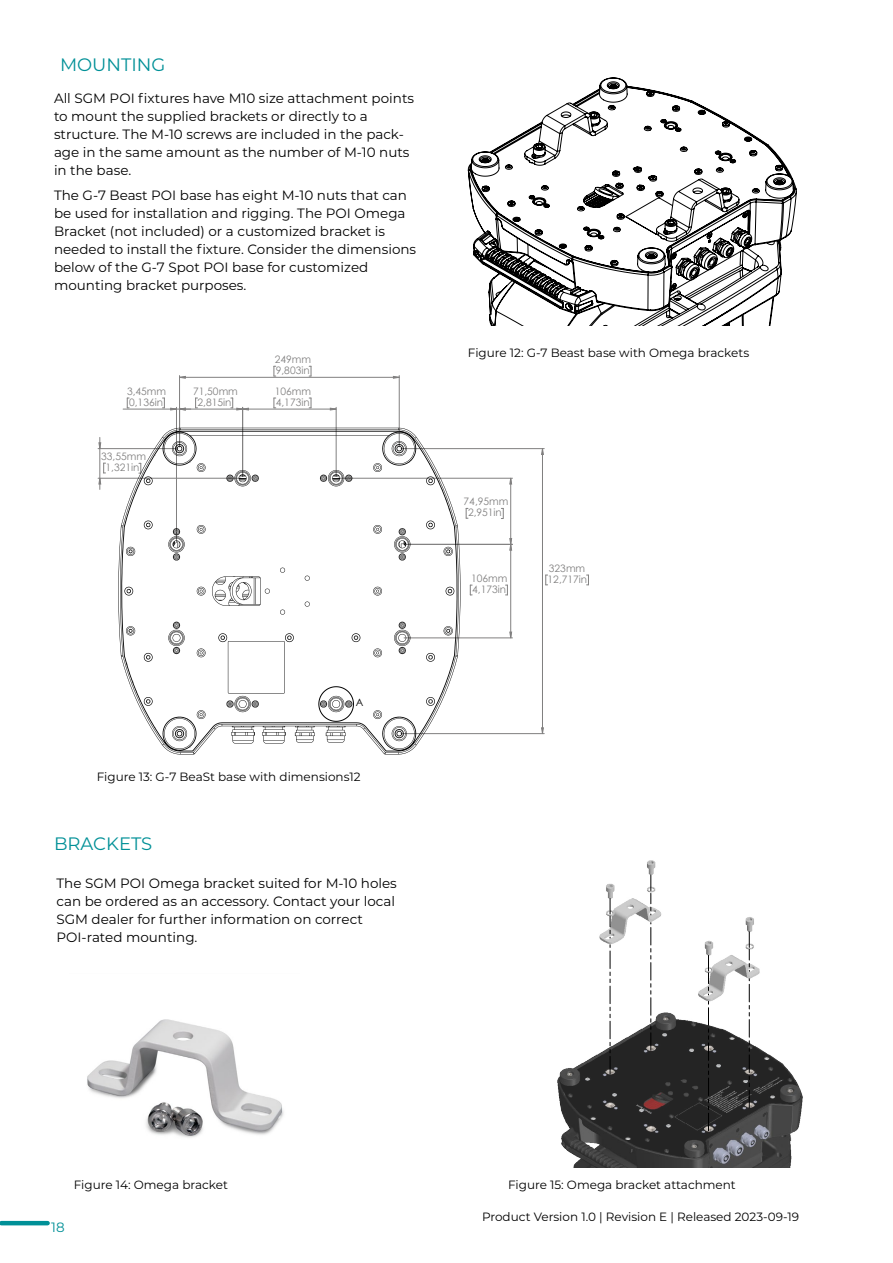
<style>
.page{position:relative;width:893px;height:1263px;background:#fff}
.page>*{position:absolute;margin:0;border:0;box-sizing:border-box;transform-origin:0 0}
.t1{font:18px "Montserrat";color:#009097}
.t2{font:13.5px/18px "Montserrat";color:#000}
.t3{font:13.5px "Montserrat";color:#009097}
.t4{font:12px "Montserrat";color:#000}
.t5{font:10.2px/11.1px "Century Gothic";color:#818080}
.t6{font:10.2px "Century Gothic";color:#000}
</style>
<div class="page">
<hr style="left:1px;top:1221px;width:47px;height:4px;background:#009097">
<img style="left:87px;top:1019px;width:197px;height:119px">
<hr style="left:123px;top:409px;width:53px;height:1px;background:#818080">
<hr style="left:176px;top:407px;width:1px;height:136px;background:#818080">
<svg style="left:127px;top:398px;width:2px;height:11px"></svg>
<hr style="left:180px;top:409px;width:63px;height:1px;background:#818080">
<hr style="left:243px;top:409px;width:93px;height:1px;background:#818080">
<hr style="left:336px;top:407px;width:1px;height:69px;background:#818080">
<hr style="left:242px;top:407px;width:1px;height:69px;background:#818080">
<svg style="left:309px;top:398px;width:3px;height:11px"></svg>
<svg style="left:274px;top:398px;width:2px;height:11px"></svg>
<hr style="left:399px;top:376px;width:1px;height:71px;background:#818080">
<hr style="left:179px;top:376px;width:1px;height:71px;background:#818080">
<hr style="left:98px;top:448px;width:80px;height:1px;background:#818080">
<hr style="left:98px;top:478px;width:143px;height:1px;background:#818080">
<hr style="left:510px;top:478px;width:1px;height:66px;background:#818080">
<hr style="left:338px;top:478px;width:174px;height:1px;background:#818080">
<svg style="left:501px;top:508px;width:3px;height:11px"></svg>
<svg style="left:466px;top:508px;width:2px;height:11px"></svg>
<hr style="left:510px;top:544px;width:1px;height:94px;background:#818080">
<hr style="left:404px;top:638px;width:108px;height:1px;background:#818080">
<hr style="left:404px;top:544px;width:108px;height:1px;background:#818080">
<svg style="left:505px;top:585px;width:3px;height:11px"></svg>
<svg style="left:470px;top:585px;width:2px;height:11px"></svg>
<hr style="left:542px;top:449px;width:1px;height:285px;background:#818080">
<hr style="left:401px;top:733px;width:143px;height:1px;background:#818080">
<hr style="left:401px;top:448px;width:143px;height:1px;background:#818080">
<svg style="left:587px;top:575px;width:2px;height:11px"></svg>
<svg style="left:545px;top:575px;width:3px;height:11px"></svg>
<svg style="left:162px;top:398px;width:35px;height:12px"></svg>
<svg style="left:231px;top:398px;width:18px;height:12px"></svg>
<svg style="left:179px;top:366px;width:221px;height:13px"></svg>
<svg style="left:99px;top:437px;width:7px;height:52px"></svg>
<svg style="left:541px;top:727px;width:3px;height:7px"></svg>
<svg style="left:509px;top:538px;width:3px;height:12px"></svg>
<svg style="left:541px;top:448px;width:3px;height:7px"></svg>
<svg style="left:118px;top:428px;width:342px;height:326px"></svg>
<svg style="left:468px;top:77px;width:329px;height:248px"></svg>
<img style="left:557px;top:860px;width:246px;height:307px">
<svg style="left:708px;top:1001px;width:1px;height:130px"></svg>
<svg style="left:708px;top:955px;width:1px;height:40px"></svg>
<svg style="left:749px;top:979px;width:1px;height:129px"></svg>
<svg style="left:749px;top:932px;width:1px;height:39px"></svg>
<svg style="left:610px;top:945px;width:1px;height:129px"></svg>
<svg style="left:610px;top:898px;width:1px;height:40px"></svg>
<svg style="left:651px;top:923px;width:1px;height:127px"></svg>
<svg style="left:651px;top:875px;width:1px;height:40px"></svg>
<h1 class="t1" style="left:60px;top:53px;width:107px">MOUNTING</h1>
<p class="t2" style="left:54px;top:89px;width:362px">All SGM POI fixtures have M10 size attachment points to mount the supplied brackets or directly to a structure. The M-10 screws are included in the pack&shy;age in the same amount as the number of M-10 nuts in the base.</p>
<p class="t2" style="left:54px;top:185px;width:364px">The G-7 Beast POI base has eight M-10 nuts that can be used for installation and rigging. The POI Omega Bracket (not included) or a customized bracket is needed to install the fixture. Consider the dimensions below of the G-7 Spot POI base for customized mounting bracket purposes.</p>
<p class="t5" style="left:127px;top:386px;width:41px">3,45mm<br>0,136in</p>
<p class="t5" style="left:101px;top:451px;width:46px;text-align:center">33,55mm<br>1,321in</p>
<p class="t5" style="left:193px;top:386px;width:46px;text-align:center">71,50mm<br>2,815in</p>
<p class="t5" style="left:275px;top:354px;width:38px">249mm<br>9,803in</p>
<p class="t5" style="left:275px;top:386px;width:38px">106mm<br>4,173in</p>
<p class="t6" style="left:356px;top:696px;width:9px">A</p>
<p class="t4" style="left:97px;top:769px;width:265px">Figure 13: G-7 BeaSt base with dimensions12</p>
<h1 class="t1" style="left:54px;top:831px;width:100px">BRACKETS</h1>
<p class="t2" style="left:56px;top:874px;width:342px">The SGM POI Omega bracket suited for M-10 holes can be ordered as an accessory. Contact your local SGM dealer for further information on correct POI-rated mounting.</p>
<p class="t4" style="left:468px;top:344px;width:283px">Figure 12: G-7 Beast base with Omega brackets</p>
<p class="t5" style="left:464px;top:496px;width:46px;text-align:center">74,95mm<br>2,951in</p>
<p class="t5" style="left:549px;top:563px;width:38px">323mm</p>
<p class="t5" style="left:471px;top:573px;width:38px">106mm</p>
<p class="t5" style="left:548px;top:574px;width:41px">12,717in</p>
<p class="t5" style="left:472px;top:584px;width:35px">4,173in</p>
<p class="t3" style="left:51px;top:1218px;width:15px">18</p>
<p class="t4" style="left:74px;top:1176px;width:156px">Figure 14: Omega bracket</p>
<p class="t4" style="left:508px;top:1176px;width:229px">Figure 15: Omega bracket attachment</p>
<p class="t4" style="left:482px;top:1208px;width:319px">Product Version 1.0 | Revision E | Released 2023-09-19</p>
</div>
